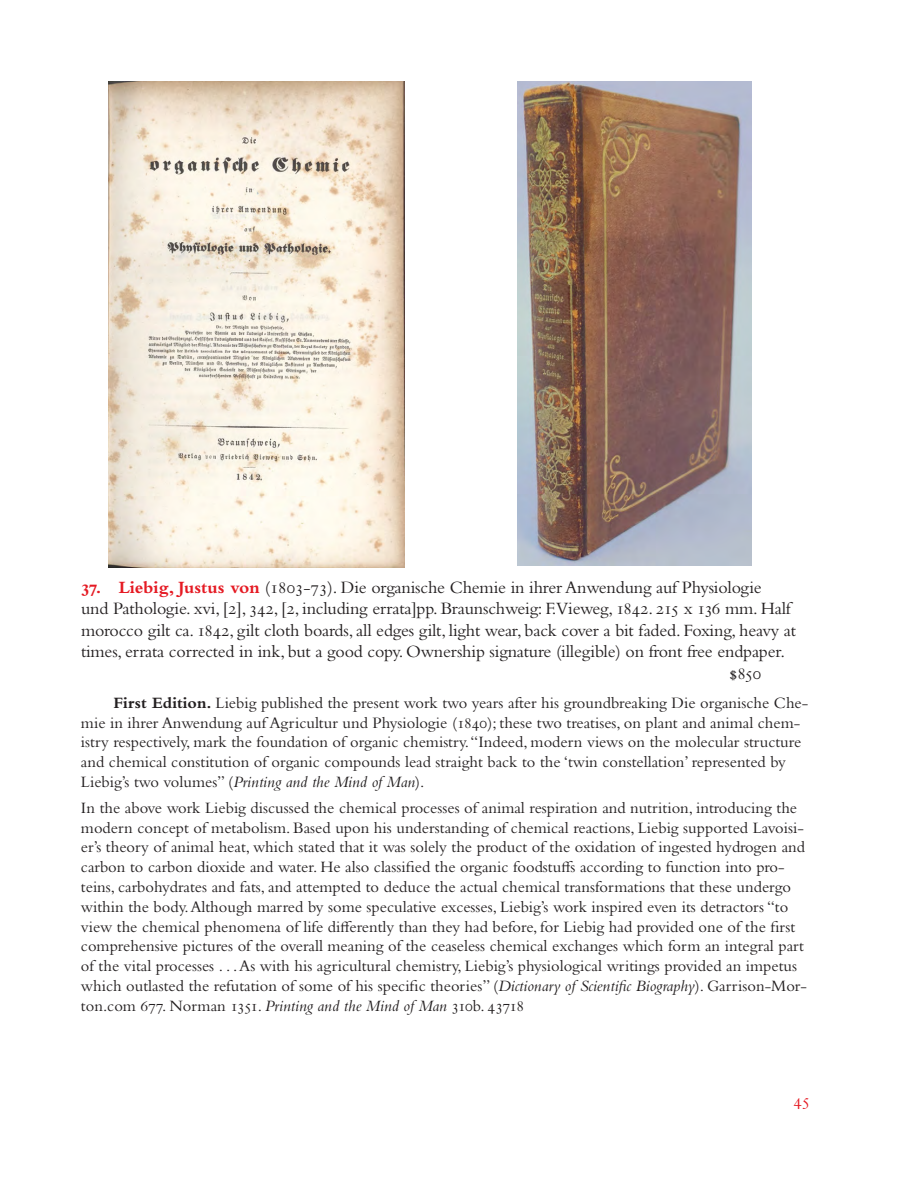
<style>
.page{position:relative;width:918px;height:1188px;background:#fff}
.page>*{position:absolute;margin:0;border:0;box-sizing:border-box;transform-origin:0 0}
.t1{font:18px "Bembo Std";letter-spacing:-.01em;color:#231f20}
.t2{font:18px "Bembo Std";color:#e51a23}
.following_paragraph{font:16.5px/19.8px "Bembo Std";color:#231f20}
.comment_paragraph{font:16.5px/19.8px "Bembo Std";color:#231f20}
.s1{font-weight:700;color:#e51a23}
.s2{font-weight:700}
.s3{font-style:italic}
</style>
<div class="page">
<img style="left:108px;top:81px;width:297px;height:486px">
<img style="left:517px;top:81px;width:235px;height:484px">
<p class="t1" style="left:81px;top:576px;width:682px"><span class="s1">37. Liebig, Justus von</span> (1803-73). Die organische Chemie in ihrer Anwendung auf Physiologie</p>
<p class="t1" style="left:81px;top:598px;width:711px">und Pathologie. xvi, [2], 342, [2, including errata]pp. Braunschweig: F.Vieweg, 1842. 215 x 136 mm. Half</p>
<p class="t1" style="left:81px;top:620px;width:717px">morocco gilt ca. 1842, gilt cloth boards, all edges gilt, light wear, back cover a bit faded. Foxing, heavy at</p>
<p class="t1" style="left:81px;top:641px;width:706px">times, errata corrected in ink, but a good copy. Ownership signature (illegible) on front free endpaper.</p>
<p class="t1" style="left:729px;top:663px;width:34px">$850</p>
<p class="comment_paragraph" style="left:81px;top:692px;width:729px;text-indent:32px"><span class="s2">First Edition.</span> Liebig published the present work two years after his groundbreaking Die organische Che&shy;mie in ihrer Anwendung auf Agricultur und Physiologie (1840); these two treatises, on plant and animal chem&shy;istry respectively, mark the foundation of organic chemistry. “Indeed, modern views on the molecular structure and chemical constitution of organic compounds lead straight back to the ‘twin constellation’ represented by Liebig’s two volumes” (<span class="s3">Printing and the Mind of Man</span>).</p>
<p class="following_paragraph" style="left:81px;top:797px;width:727px">In the above work Liebig discussed the chemical processes of animal respiration and nutrition, introducing the modern concept of metabolism. Based upon his understanding of chemical reactions, Liebig supported Lavoisi&shy;er’s theory of animal heat, which stated that it was solely the product of the oxidation of ingested hydrogen and carbon to carbon dioxide and water. He also classified the organic foodstuffs according to function into pro&shy;teins, carbohydrates and fats, and attempted to deduce the actual chemical transformations that these undergo within the body. Although marred by some speculative excesses, Liebig’s work inspired even its detractors “to view the chemical phenomena of life differently than they had before, for Liebig had provided one of the first comprehensive pictures of the overall meaning of the ceaseless chemical exchanges which form an integral part of the vital processes . . . As with his agricultural chemistry, Liebig’s physiological writings provided an impetus which outlasted the refutation of some of his specific theories” (<span class="s3">Dictionary of Scientific Biography</span>). Garrison-Mor&shy;ton.com 677. Norman 1351. <span class="s3">Printing and the Mind of Man</span> 310b. 43718</p>
<p class="t2" style="left:793px;top:1090px;width:18px">45</p>
</div>
